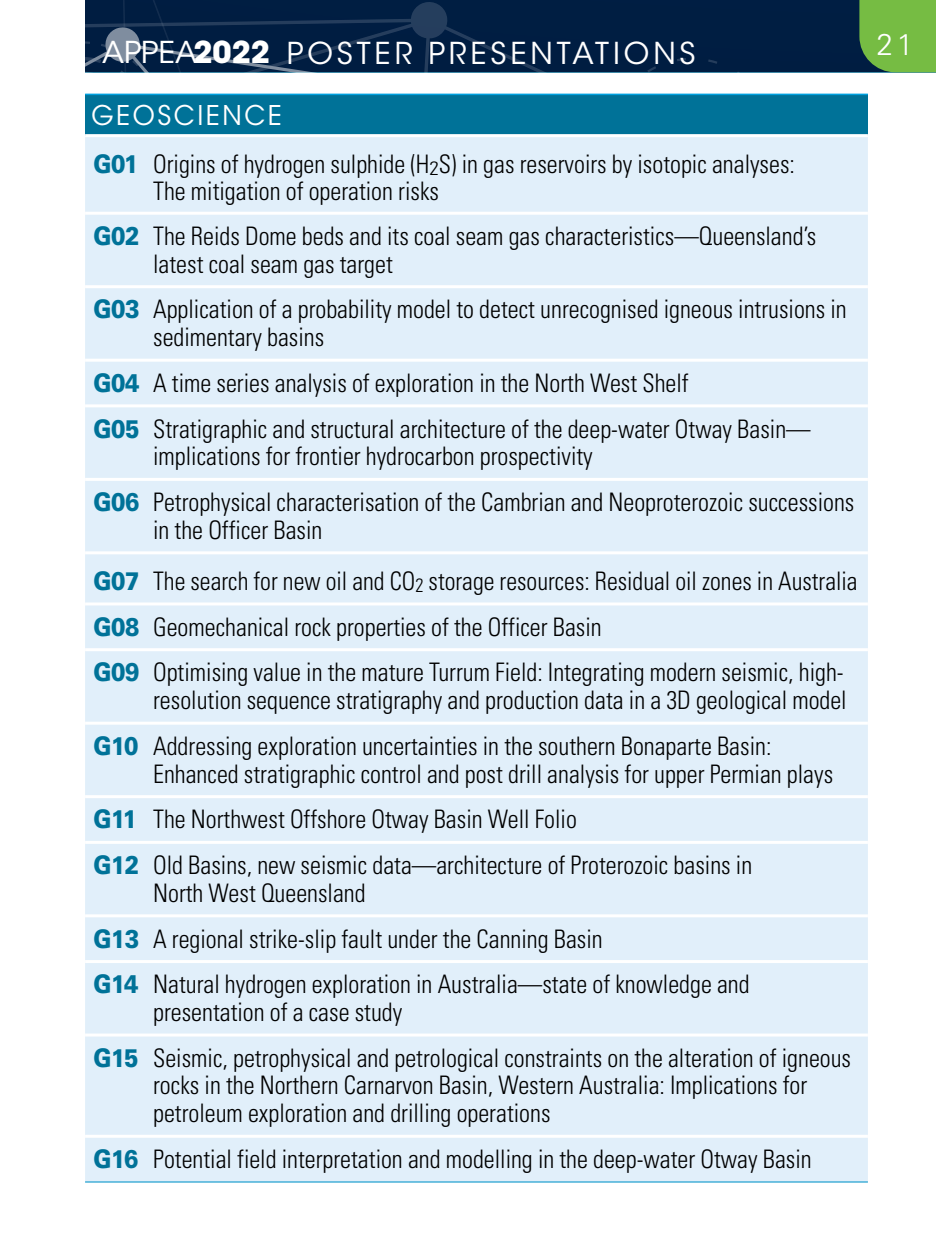
<style>
.page{position:relative;width:936px;height:1234px;background:#fff}
.page>*{position:absolute;margin:0;border:0;box-sizing:border-box;transform-origin:0 0}
.t1{font:30px "ITC Avant Garde Std";letter-spacing:.13em;color:#fff}
.t2{font:300 30px "Univers LT Std";color:#fff}
.Bar_heading_in_progr{font:27px "ITC Avant Garde Std";letter-spacing:.1em;color:#fff;scale:.96 1}
.t3{font:300 condensed 25.5px/27.6px "Univers LT Std";color:#000;scale:.96 1}
.t4{font:300 condensed 25.5px "Univers LT Std";color:#000;scale:.95 1}
.s1{font-weight:700}
.s2{font-weight:900;font-stretch:normal;color:#007298}
.s3{font-size:19.2px}
</style>
<div class="page">
<div style="left:85px;top:0;width:850px;height:72px;background:#001e42"></div>
<div style="left:859px;top:0;width:76px;height:72px;background:#76bc43"></div>
<svg style="left:85px;top:0;width:632px;height:72px"></svg>
<div style="left:85px;top:94px;width:782px;height:42px;background:#007298"></div>
<div style="left:85px;top:137px;width:782px;height:1044px;background:#e1effa"></div>
<hr style="left:85px;top:94px;width:782px;height:1px;background:#00a0df">
<hr style="left:85px;top:1181px;width:782px;height:1px;background:#0093c9">
<hr style="left:85px;top:134px;width:782px;height:3px;background:#fff">
<hr style="left:85px;top:721px;width:782px;height:3px;background:#fff">
<hr style="left:85px;top:795px;width:782px;height:3px;background:#fff">
<hr style="left:85px;top:840px;width:782px;height:3px;background:#fff">
<hr style="left:85px;top:914px;width:782px;height:3px;background:#fff">
<hr style="left:85px;top:959px;width:782px;height:3px;background:#fff">
<hr style="left:85px;top:1033px;width:782px;height:3px;background:#fff">
<hr style="left:85px;top:1134px;width:782px;height:3px;background:#fff">
<hr style="left:85px;top:212px;width:782px;height:3px;background:#fff">
<hr style="left:85px;top:285px;width:782px;height:3px;background:#fff">
<hr style="left:85px;top:358px;width:782px;height:3px;background:#fff">
<hr style="left:85px;top:404px;width:782px;height:3px;background:#fff">
<hr style="left:85px;top:478px;width:782px;height:3px;background:#fff">
<hr style="left:85px;top:551px;width:782px;height:3px;background:#fff">
<hr style="left:85px;top:602px;width:782px;height:3px;background:#fff">
<hr style="left:85px;top:648px;width:782px;height:3px;background:#fff">
<h1 class="t1" style="left:102px;top:35px;width:595px">APPEA<span class="s1">2022</span> POSTER PRESENTATIONS</h1>
<p class="t2" style="left:876px;top:27px;width:38px">21</p>
<p class="Bar_heading_in_progr" style="left:91px;top:99px;width:200px">GEOSCIENCE</p>
<p class="t3" style="left:153px;top:150px;width:670px;text-indent:-60px"><span class="s2">G01</span> Origins of hydrogen sulphide (H<span class="s3">2</span>S) in gas reservoirs by isotopic analyses:<br>The mitigation of operation risks</p>
<p class="t3" style="left:153px;top:222px;width:692px;text-indent:-60px"><span class="s2">G02</span> The Reids Dome beds and its coal seam gas characteristics—Queensland’s latest coal seam gas target</p>
<p class="t3" style="left:153px;top:295px;width:724px;text-indent:-60px"><span class="s2">G03</span> Application of a probability model to detect unrecognised igneous intrusions in sedimentary basins</p>
<p class="t3" style="left:94px;top:369px;width:621px"><span class="s2">G04</span> A time series analysis of exploration in the North West Shelf</p>
<p class="t3" style="left:153px;top:414px;width:686px;text-indent:-60px"><span class="s2">G05</span> Stratigraphic and structural architecture of the deep-water Otway Basin— implications for frontier hydrocarbon prospectivity</p>
<p class="t3" style="left:153px;top:488px;width:732px;text-indent:-60px"><span class="s2">G06</span> Petrophysical characterisation of the Cambrian and Neoproterozoic successions in the Officer Basin</p>
<p class="t4" style="left:94px;top:565px;width:805px"><span class="s2">G07</span> The search for new oil and CO<span class="s3">2</span> storage resources: Residual oil zones in Australia</p>
<p class="t3" style="left:94px;top:612px;width:531px"><span class="s2">G08</span> Geomechanical rock properties of the Officer Basin</p>
<p class="t3" style="left:94px;top:658px;width:786px;text-align:right"><span class="s2">G09</span> Optimising value in the mature Turrum Field: Integrating modern seismic, high&shy;resolution sequence stratigraphy and production data in a 3D geological model</p>
<p class="t3" style="left:153px;top:732px;width:709px;text-indent:-60px"><span class="s2">G10</span> Addressing exploration uncertainties in the southern Bonaparte Basin:<br>Enhanced stratigraphic control and post drill analysis for upper Permian plays</p>
<p class="t3" style="left:94px;top:805px;width:505px"><span class="s2">G11</span> The Northwest Offshore Otway Basin Well Folio</p>
<p class="t3" style="left:153px;top:851px;width:625px;text-indent:-60px"><span class="s2">G12</span> Old Basins, new seismic data—architecture of Proterozoic basins in<br>North West Queensland</p>
<p class="t3" style="left:94px;top:924px;width:532px"><span class="s2">G13</span> A regional strike-slip fault under the Canning Basin</p>
<p class="t3" style="left:153px;top:970px;width:623px;text-indent:-60px"><span class="s2">G14</span> Natural hydrogen exploration in Australia—state of knowledge and presentation of a case study</p>
<p class="t3" style="left:153px;top:1043px;width:728px;text-indent:-60px"><span class="s2">G15</span> Seismic, petrophysical and petrological constraints on the alteration of igneous rocks in the Northern Carnarvon Basin, Western Australia: Implications for petroleum exploration and drilling operations</p>
<p class="t3" style="left:94px;top:1144px;width:749px"><span class="s2">G16</span> Potential field interpretation and modelling in the deep-water Otway Basin</p>
</div>
